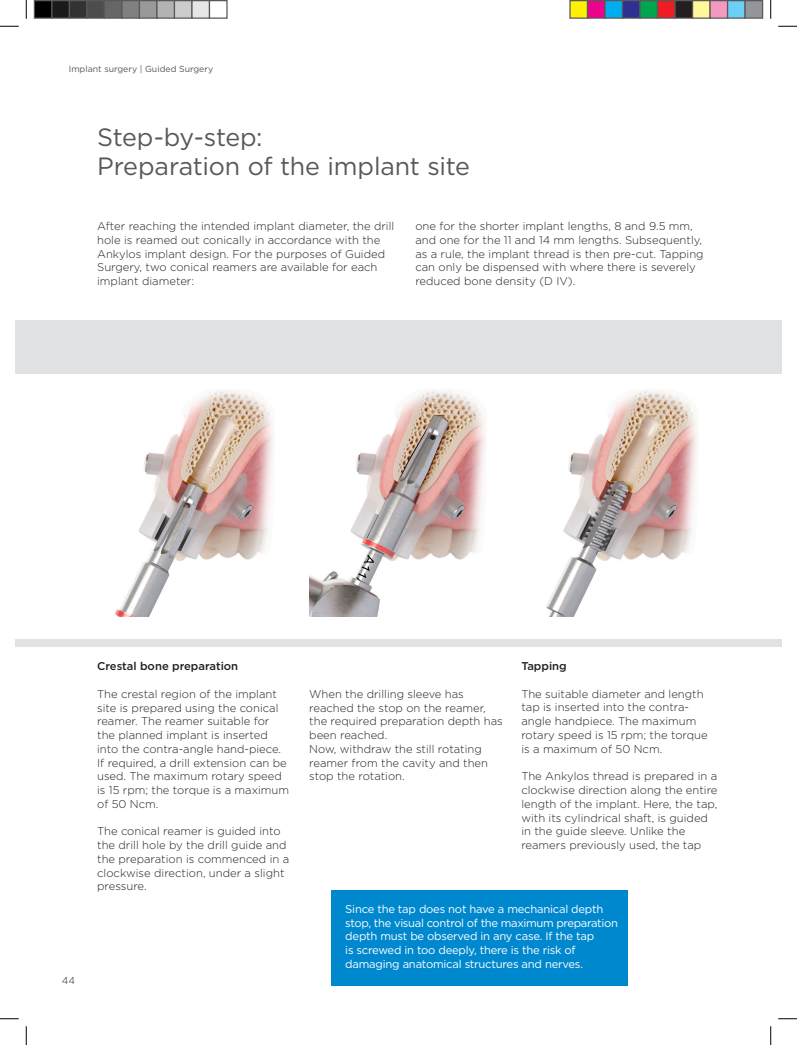
<style>
.page{position:relative;width:797px;height:1045px;background:#fff}
.page>*{position:absolute;margin:0;border:0;box-sizing:border-box;transform-origin:0 0}
.t1{font:25px/28.8px "Gotham";letter-spacing:-.01em;color:#57585a}
.t2{font:300 11.25px/13.8px "Gotham";color:#231f20}
.t3{font:11.25px/13.8px "Gotham";letter-spacing:-.02em;color:#fff}
.t4{font:500 11.25px "Gotham";color:#231f20}
.t5{font:300 10px "Gotham";color:#231f20}
.t6{font:8.75px "Gotham";color:#57585a}
</style>
<div class="page">
<div style="left:16px;top:639px;width:765px;height:8px;background:#e1e2e4"></div>
<div style="left:16px;top:320px;width:765px;height:53px;background:#e1e2e4"></div>
<div style="left:331px;top:889px;width:297px;height:96px;background:#0088ce"></div>
<img style="left:114px;top:390px;width:159px;height:226px">
<img style="left:309px;top:390px;width:176px;height:226px">
<img style="left:546px;top:390px;width:151px;height:226px">
<svg style="left:0;top:25px;width:19px;height:2px"></svg>
<svg style="left:778px;top:25px;width:19px;height:2px"></svg>
<svg style="left:0;top:1018px;width:19px;height:1px"></svg>
<svg style="left:778px;top:1018px;width:19px;height:1px"></svg>
<svg style="left:25px;top:0;width:2px;height:19px"></svg>
<svg style="left:25px;top:1026px;width:2px;height:19px"></svg>
<svg style="left:770px;top:0;width:1px;height:19px"></svg>
<svg style="left:770px;top:1026px;width:1px;height:19px"></svg>
<div style="left:34px;top:1px;width:18px;height:17px;background:#000"></div>
<div style="left:34px;top:0;width:18px;height:19px;border:1px solid #595959"></div>
<div style="left:52px;top:1px;width:17px;height:17px;background:#1a1a1a"></div>
<div style="left:51px;top:0;width:19px;height:19px;border:1px solid #595959"></div>
<div style="left:69px;top:1px;width:18px;height:17px;background:#333"></div>
<div style="left:69px;top:0;width:19px;height:19px;border:1px solid #595959"></div>
<div style="left:87px;top:1px;width:17px;height:17px;background:#4d4d4d"></div>
<div style="left:86px;top:0;width:19px;height:19px;border:1px solid #595959"></div>
<div style="left:104px;top:1px;width:18px;height:17px;background:#666"></div>
<div style="left:104px;top:0;width:18px;height:19px;border:1px solid #595959"></div>
<div style="left:122px;top:1px;width:17px;height:17px;background:#808080"></div>
<div style="left:121px;top:0;width:19px;height:19px;border:1px solid #595959"></div>
<div style="left:139px;top:1px;width:18px;height:17px;background:#999"></div>
<div style="left:139px;top:0;width:19px;height:19px;border:1px solid #595959"></div>
<div style="left:157px;top:1px;width:17px;height:17px;background:#b3b3b3"></div>
<div style="left:156px;top:0;width:19px;height:19px;border:1px solid #595959"></div>
<div style="left:174px;top:1px;width:18px;height:17px;background:#ccc"></div>
<div style="left:174px;top:0;width:18px;height:19px;border:1px solid #595959"></div>
<div style="left:192px;top:1px;width:17px;height:17px;background:#e6e6e6"></div>
<div style="left:191px;top:0;width:19px;height:19px;border:1px solid #595959"></div>
<div style="left:209px;top:0;width:19px;height:19px;border:1px solid #595959"></div>
<div style="left:570px;top:1px;width:17px;height:17px;background:#fff101"></div>
<div style="left:569px;top:0;width:19px;height:19px;border:1px solid #595959"></div>
<div style="left:587px;top:1px;width:18px;height:17px;background:#ed028c"></div>
<div style="left:587px;top:0;width:18px;height:19px;border:1px solid #595959"></div>
<div style="left:605px;top:1px;width:17px;height:17px;background:#00aeef"></div>
<div style="left:604px;top:0;width:19px;height:19px;border:1px solid #595959"></div>
<div style="left:622px;top:1px;width:18px;height:17px;background:#2e3092"></div>
<div style="left:622px;top:0;width:18px;height:19px;border:1px solid #595959"></div>
<div style="left:640px;top:1px;width:17px;height:17px;background:#00a54f"></div>
<div style="left:639px;top:0;width:19px;height:19px;border:1px solid #595959"></div>
<div style="left:657px;top:1px;width:18px;height:17px;background:#ee1d23"></div>
<div style="left:657px;top:0;width:18px;height:19px;border:1px solid #595959"></div>
<div style="left:675px;top:1px;width:17px;height:17px;background:#231f20"></div>
<div style="left:674px;top:0;width:19px;height:19px;border:1px solid #595959"></div>
<div style="left:692px;top:1px;width:18px;height:17px;background:#fff79a"></div>
<div style="left:692px;top:0;width:18px;height:19px;border:1px solid #595959"></div>
<div style="left:710px;top:1px;width:17px;height:17px;background:#f499c2"></div>
<div style="left:709px;top:0;width:19px;height:19px;border:1px solid #595959"></div>
<div style="left:727px;top:1px;width:18px;height:17px;background:#6bcff6"></div>
<div style="left:727px;top:0;width:18px;height:19px;border:1px solid #595959"></div>
<div style="left:745px;top:1px;width:17px;height:17px;background:#939598"></div>
<div style="left:744px;top:0;width:19px;height:19px;border:1px solid #595959"></div>
<p class="t6" style="left:69px;top:64px;width:146px">Implant surgery | Guided Surgery</p>
<h1 class="t1" style="left:97px;top:123px;width:374px">Step-by-step:<br>Preparation of the implant site</h1>
<p class="t2" style="left:97px;top:219px;width:299px">After reaching the intended implant diameter, the drill hole is reamed out conically in accordance with the Ankylos implant design. For the purposes of Guided Surgery, two conical reamers are available for each implant diameter:</p>
<p class="t2" style="left:415px;top:219px;width:290px">one for the shorter implant lengths, 8 and 9.5 mm, and one for the 11 and 14 mm lengths. Subsequently, as a rule, the implant thread is then pre-cut. Tapping can only be dispensed with where there is severely reduced bone density (D IV).</p>
<p class="t5" style="left:62px;top:974px;width:15px">44</p>
<p class="t4" style="left:97px;top:659px;width:143px">Crestal bone preparation</p>
<p class="t2" style="left:97px;top:686px;width:193px">The crestal region of the implant site is prepared using the conical reamer. The reamer suitable for the planned implant is inserted into the contra-angle hand-piece.<br>If required, a drill extension can be used. The maximum rotary speed is 15 rpm; the torque is a maximum of 50 Ncm.</p>
<p class="t2" style="left:97px;top:824px;width:193px">The conical reamer is guided into the drill hole by the drill guide and the preparation is commenced in a clockwise direction, under a slight pressure.</p>
<p class="t2" style="left:309px;top:686px;width:195px">When the drilling sleeve has reached the stop on the reamer, the required preparation depth has been reached.<br>Now, withdraw the still rotating reamer from the cavity and then stop the rotation.</p>
<p class="t4" style="left:521px;top:659px;width:47px">Tapping</p>
<p class="t2" style="left:521px;top:686px;width:188px">The suitable diameter and length tap is inserted into the contra&shy;angle handpiece. The maximum rotary speed is 15 rpm; the torque is a maximum of 50 Ncm.</p>
<p class="t2" style="left:521px;top:769px;width:198px">The Ankylos thread is prepared in a clockwise direction along the entire length of the implant. Here, the tap, with its cylindrical shaft, is guided in the guide sleeve. Unlike the reamers previously used, the tap</p>
<p class="t3" style="left:345px;top:901px;width:274px">Since the tap does not have a mechanical depth stop, the visual control of the maximum preparation depth must be observed in any case. If the tap<br>is screwed in too deeply, there is the risk of damaging anatomical structures and nerves.</p>
</div>
